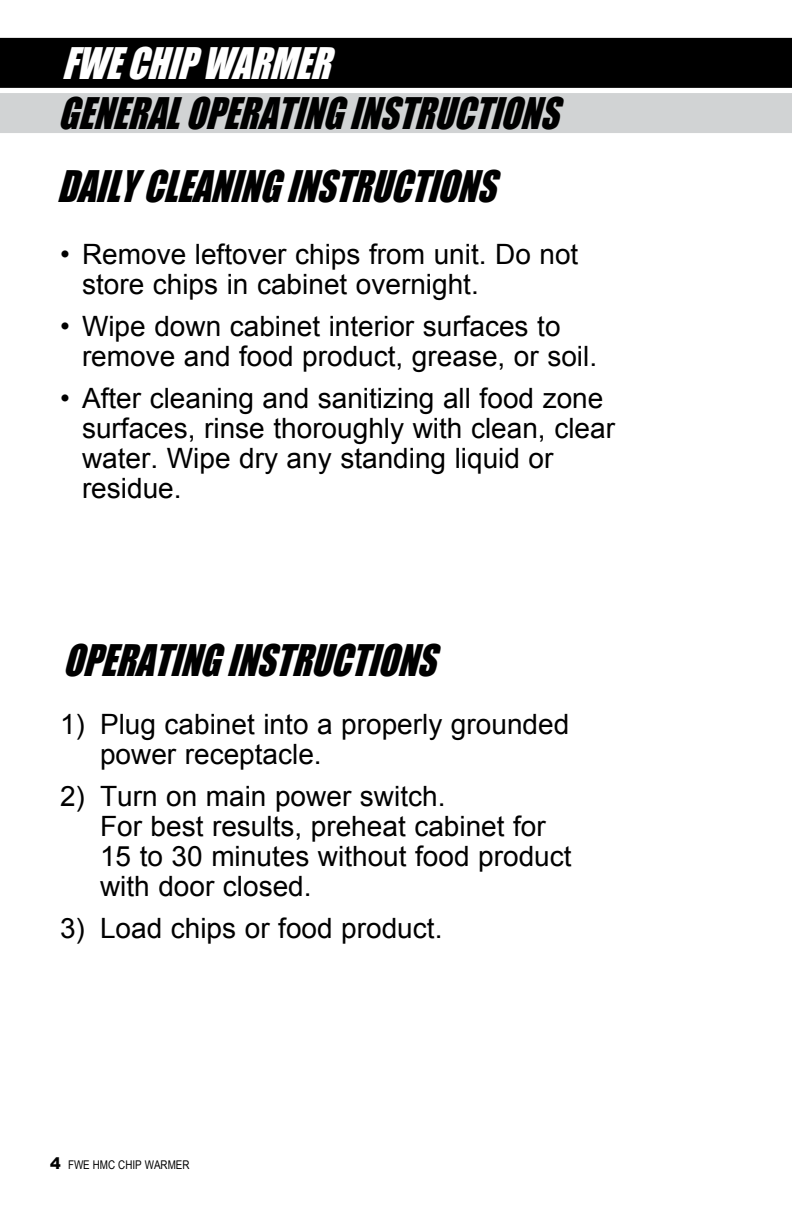
<style>
.page{position:relative;width:792px;height:1224px;background:#fff}
.page>*{position:absolute;margin:0;border:0;box-sizing:border-box;transform-origin:0 0}
.t1{font:italic 40px "Impact";color:#000;scale:.9 1}
.t2{font:italic 40px "Impact";color:#fff;scale:.9 1}
.t3{font:28px/30px "Arial";color:#000}
.t4{font:12px "Arial Narrow";color:#000}
.s1{font-family:"Arial";font-weight:900;font-size:16px}
</style>
<div class="page">
<div style="left:0;top:38px;width:792px;height:50px;background:#000"></div>
<div style="left:0;top:93px;width:792px;height:40px;background:#d1d3d4"></div>
<h1 class="t2" style="left:62px;top:33px;width:317px">FWE CHIPWARMER</h1>
<h1 class="t1" style="left:58px;top:82px;width:575px">GENERALOPERATINGINSTRUCTIONS</h1>
<h1 class="t1" style="left:57px;top:155px;width:506px">DAILYCLEANINGINSTRUCTIONS</h1>
<p class="t3" style="left:82px;top:240px;width:498px;text-indent:-22px">• Remove leftover chips from unit. Do not store chips in cabinet overnight.</p>
<p class="t3" style="left:82px;top:312px;width:517px;text-indent:-22px">• Wipe down cabinet interior surfaces to remove and food product, grease, or soil.</p>
<p class="t3" style="left:82px;top:384px;width:535px;text-indent:-22px">• After cleaning and sanitizing all food zone surfaces, rinse thoroughly with clean, clear water. Wipe dry any standing liquid or residue.</p>
<h1 class="t1" style="left:63px;top:629px;width:433px">OPERATINGINSTRUCTIONS</h1>
<p class="t3" style="left:100px;top:710px;width:471px;text-indent:-40px">1) Plug cabinet into a properly grounded power receptacle.</p>
<p class="t3" style="left:100px;top:782px;width:473px;text-indent:-40px">2) Turn on main power switch.<br>For best results, preheat cabinet for<br>15 to 30 minutes without food product with door closed.</p>
<p class="t3" style="left:60px;top:914px;width:384px">3) Load chips or food product.</p>
<p class="t4" style="left:50px;top:1156px;width:141px"><span class="s1">4</span> FWE HMC CHIP WARMER</p>
</div>
